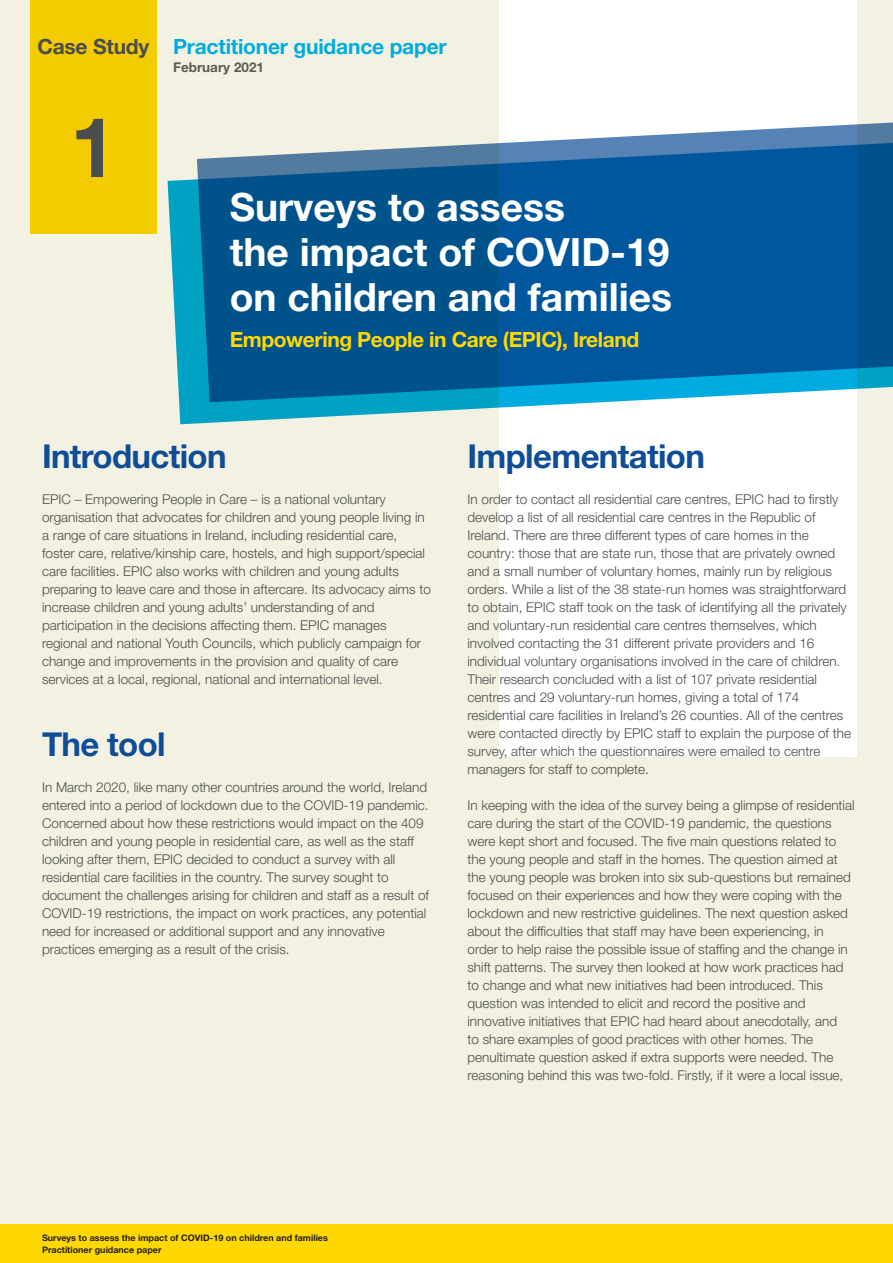
<style>
.page{position:relative;width:893px;height:1263px;background:#f3f1e1}
.page>*{position:absolute;margin:0;border:0;box-sizing:border-box;transform-origin:0 0}
.numeral{font:700 83.25px "Helvetica Neue LT Std";color:#4b4c4d}
.t1{font:700 39px/45px "Helvetica Neue LT Std";color:#fff}
.t2{font:700 33px "Helvetica Neue LT Std";letter-spacing:-.02em;color:#0f4d96}
.t3{font:700 21px "Helvetica Neue LT Std";letter-spacing:-.02em;color:#ffd801}
.t4{font:700 21px "Helvetica Neue LT Std";letter-spacing:-.01em;color:#00acdf}
.t5{font:700 21px "Helvetica Neue LT Std";letter-spacing:-.01em;color:#4b4c4d}
.text_1{font:300 13.5px/18px "Helvetica Neue LT Std";color:#4b4c4d}
.t6{font:700 13.5px "Helvetica Neue LT Std";color:#5e5b5b}
.footer_title{font:700 9px "Helvetica Neue LT Std";color:#231f20}
</style>
<div class="page">
<div style="left:499px;top:0;width:358px;height:756px;background:#fff"></div>
<div style="left:30px;top:0;width:127px;height:234px;background:#f3cc00"></div>
<div style="left:0;top:1224px;width:893px;height:39px;background:#ffd801"></div>
<svg style="left:168px;top:122px;width:725px;height:302px;background:#2674a7"></svg>
<h1 class="t5" style="left:37px;top:34px;width:114px">Case Study</h1>
<p class="numeral" style="left:70px;top:96px;width:48px">1</p>
<h1 class="t4" style="left:173px;top:34px;width:275px">Practitioner guidance paper</h1>
<h1 class="t6" style="left:173px;top:59px;width:93px">February 2021</h1>
<h1 class="t1" style="left:230px;top:183px;width:444px">Surveys to assess<br>the impact of COVID-19 on children and families</h1>
<h1 class="t3" style="left:230px;top:326px;width:411px">Empowering People in Care (EPIC), Ireland</h1>
<h1 class="t2" style="left:42px;top:436px;width:186px">Introduction</h1>
<p class="text_1" style="left:42px;top:490px;width:390px">EPIC – Empowering People in Care – is a national voluntary organisation that advocates for children and young people living in a range of care situations in Ireland, including residential care, foster care, relative/kinship care, hostels, and high support/special care facilities. EPIC also works with children and young adults preparing to leave care and those in aftercare. Its advocacy aims to increase children and young adults’ understanding of and participation in the decisions affecting them. EPIC manages regional and national Youth Councils, which publicly campaign for change and improvements in the provision and quality of care services at a local, regional, national and international level.</p>
<h1 class="t2" style="left:42px;top:724px;width:125px">The tool</h1>
<p class="text_1" style="left:42px;top:778px;width:389px">In March 2020, like many other countries around the world, Ireland entered into a period of lockdown due to the COVID-19 pandemic.<br>Concerned about how these restrictions would impact on the 409 children and young people in residential care, as well as the staff looking after them, EPIC decided to conduct a survey with all residential care facilities in the country. The survey sought to document the challenges arising for children and staff as a result of COVID-19 restrictions, the impact on work practices, any potential need for increased or additional support and any innovative practices emerging as a result of the crisis.</p>
<h1 class="t2" style="left:467px;top:436px;width:239px">Implementation</h1>
<p class="text_1" style="left:467px;top:490px;width:385px">In order to contact all residential care centres, EPIC had to firstly develop a list of all residential care centres in the Republic of Ireland. There are three different types of care homes in the country: those that are state run, those that are privately owned and a small number of voluntary homes, mainly run by religious orders. While a list of the 38 state-run homes was straightforward to obtain, EPIC staff took on the task of identifying all the privately and voluntary-run residential care centres themselves, which involved contacting the 31 different private providers and 16 individual voluntary organisations involved in the care of children.<br>Their research concluded with a list of 107 private residential centres and 29 voluntary-run homes, giving a total of 174 residential care facilities in Ireland’s 26 counties. All of the centres were contacted directly by EPIC staff to explain the purpose of the survey, after which the questionnaires were emailed to centre managers for staff to complete.</p>
<p class="text_1" style="left:467px;top:796px;width:389px">In keeping with the idea of the survey being a glimpse of residential care during the start of the COVID-19 pandemic, the questions were kept short and focused. The five main questions related to the young people and staff in the homes. The question aimed at the young people was broken into six sub-questions but remained focused on their experiences and how they were coping with the lockdown and new restrictive guidelines. The next question asked about the difficulties that staff may have been experiencing, in order to help raise the possible issue of staffing and the change in shift patterns. The survey then looked at how work practices had to change and what new initiatives had been introduced. This question was intended to elicit and record the positive and innovative initiatives that EPIC had heard about anecdotally, and<br>to share examples of good practices with other homes. The penultimate question asked if extra supports were needed. The reasoning behind this was two-fold. Firstly, if it were a local issue,</p>
<p class="footer_title" style="left:42px;top:1232px;width:287px">Surveys to assess the impact of COVID-19 on children and families</p>
<p class="footer_title" style="left:42px;top:1244px;width:121px">Practitioner guidance paper</p>
</div>
